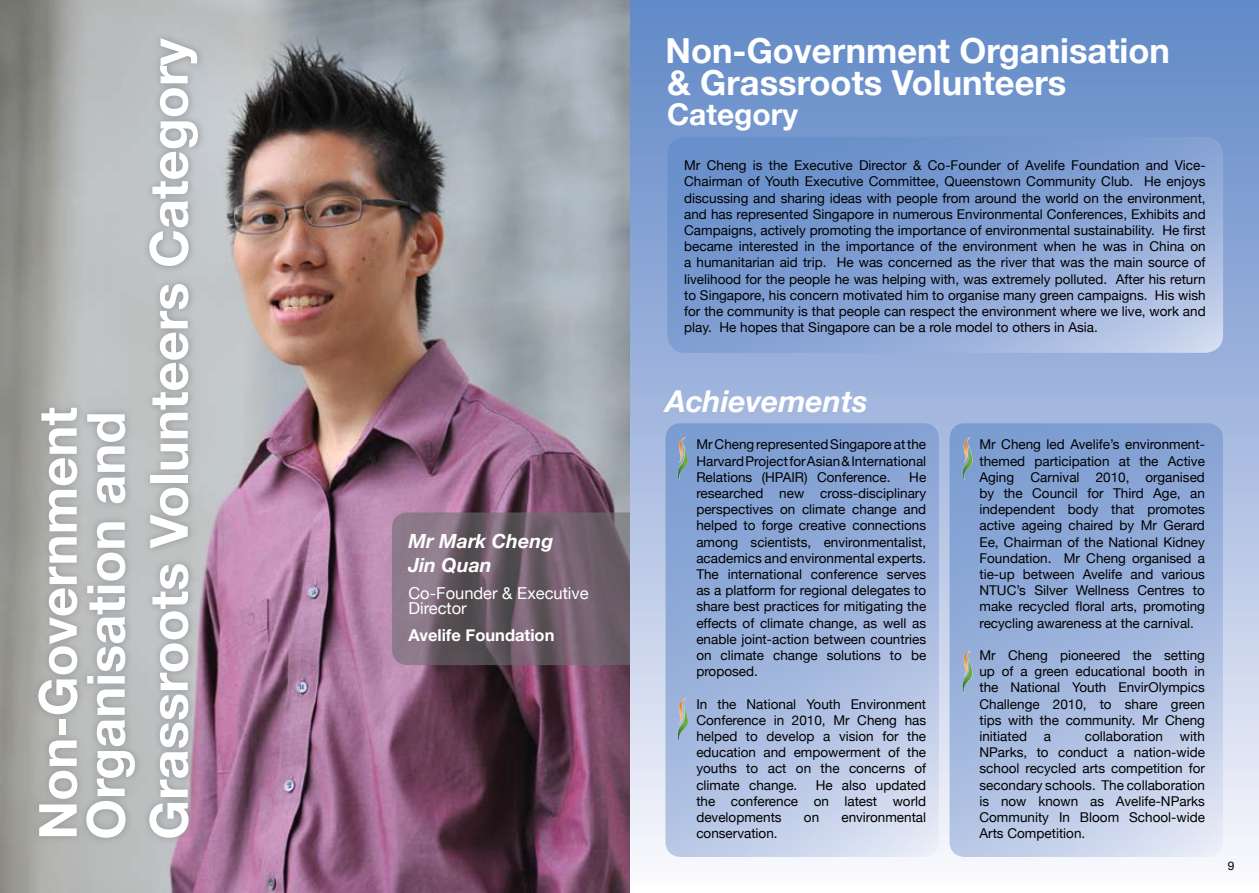
<style>
.page{position:relative;width:1259px;height:893px;background:#fff}
.page>*{position:absolute;margin:0;border:0;box-sizing:border-box;transform-origin:0 0}
.t1{font:700 52.5px/48px "Helvetica Neue";color:#fff}
.t2{font:700 34.5px "Helvetica Neue";color:#fff}
.t3{font:italic 700 30px "Helvetica Neue";color:#fff}
.t4{font:700 30px "Helvetica Neue";color:#fff}
.t5{font:italic 700 19.5px/23.4px "Helvetica Neue";color:#fff}
.t6{font:16.5px/15px "Helvetica Neue";color:#fff}
.t7{font:700 16.5px "Helvetica Neue";color:#fff}
.t8{font:13.5px/16.2px "Helvetica Neue";color:#000;text-align:justify}
.t9{font:12px "Helvetica Neue";color:#000}
</style>
<div class="page">
<div style="left:629px;top:0;width:630px;height:892px;background:linear-gradient(to bottom,#5d85c6,#f8f6fc)"></div>
<img style="left:0;top:0;width:629px;height:893px">
<svg style="left:392px;top:512px;width:237px;height:153px;background:#71616d"></svg>
<svg style="left:30px;top:29px;width:175px;height:815px;background:#abaeae"></svg>
<svg style="left:667px;top:137px;width:556px;height:216px;background:#86a3d4"></svg>
<svg style="left:665px;top:423px;width:274px;height:434px;background:#a1b6dd"></svg>
<svg style="left:949px;top:423px;width:274px;height:434px;background:#a1b6dd"></svg>
<img style="left:677px;top:444px;width:11px;height:36px">
<img style="left:678px;top:437px;width:8px;height:26px">
<img style="left:962px;top:444px;width:11px;height:36px">
<img style="left:963px;top:437px;width:8px;height:26px">
<img style="left:677px;top:705px;width:11px;height:36px">
<img style="left:678px;top:698px;width:8px;height:26px">
<img style="left:962px;top:658px;width:11px;height:35px">
<img style="left:963px;top:650px;width:8px;height:26px">
<h1 class="t1" style="left:33px;top:840px;width:434px;rotate:-90deg">Non-Government<br>Organisation and</h1>
<h1 class="t1" style="left:144px;top:840px;width:803px;rotate:-90deg">Grassroots Volunteers Category</h1>
<h2 class="t2" style="left:665px;top:29px;width:506px">Non-Government Organisation</h2>
<h2 class="t2" style="left:667px;top:62px;width:401px">&amp; Grassroots Volunteers</h2>
<h3 class="t4" style="left:667px;top:96px;width:133px">Category</h3>
<p class="t8" style="left:684px;top:157px;width:523px">Mr Cheng is the Executive Director &amp; Co-Founder of Avelife Foundation and Vice-Chairman of Youth Executive Committee, Queenstown Community Club. He enjoys discussing and sharing ideas with people from around the world on the environment, and has represented Singapore in numerous Environmental Conferences, Exhibits and Campaigns, actively promoting the importance of environmental sustainability. He first became interested in the importance of the environment when he was in China on a humanitarian aid trip. He was concerned as the river that was the main source of livelihood for the people he was helping with, was extremely polluted. After his return to Singapore, his concern motivated him to organise many green campaigns. His wish for the community is that people can respect the environment where we live, work and play. He hopes that Singapore can be a role model to others in Asia.</p>
<h3 class="t3" style="left:665px;top:382px;width:204px">Achievements</h3>
<p class="t8" style="left:696px;top:436px;width:231px">Mr Cheng represented Singapore at the Harvard Project for Asian &amp; International Relations (HPAIR) Conference.</p>
<p class="t8" style="left:979px;top:436px;width:227px">Mr Cheng led Avelife’s environment&shy;themed participation at the Active Aging Carnival 2010, organised by the Council for Third Age, an independent body that promotes active ageing chaired by Mr Gerard Ee, Chairman of the National Kidney Foundation. Mr Cheng organised a tie-up between Avelife and various NTUC’s Silver Wellness Centres to make recycled floral arts, promoting recycling awareness at the carnival.</p>
<p class="t8" style="left:979px;top:647px;width:227px">Mr Cheng pioneered the setting up of a green educational booth in the National Youth EnvirOlympics Challenge 2010, to share green tips with the community. Mr Cheng initiated a</p>
<p class="t8" style="left:696px;top:469px;width:231px;text-indent:213px">He researched new cross-disciplinary perspectives on climate change and helped to forge creative connections among scientists, environmentalist, academics and environmental experts.<br>The international conference serves as a platform for regional delegates to share best practices for mitigating the effects of climate change, as well as enable joint-action between countries on climate change solutions to be proposed.</p>
<p class="t8" style="left:696px;top:695px;width:231px">In the National Youth Environment Conference in 2010, Mr Cheng has helped to develop a vision for the education and empowerment of the youths to act on the concerns of climate change.</p>
<h3 class="t5" style="left:408px;top:529px;width:146px">Mr Mark Cheng<br>Jin Quan</h3>
<p class="t6" style="left:408px;top:585px;width:182px">Co-Founder &amp; Executive<br>Director</p>
<p class="t7" style="left:408px;top:624px;width:148px">Avelife Foundation</p>
<p class="t8" style="left:979px;top:728px;width:227px;text-indent:105px">collaboration with NParks, to conduct a nation-wide school recycled arts competition for secondary schools. The collaboration is now known as Avelife-NParks Community In Bloom School-wide Arts Competition.</p>
<p class="t8" style="left:696px;top:776px;width:231px;text-indent:119px">He also updated the conference on latest world developments</p>
<p class="t8" style="left:804px;top:809px;width:17px">on</p>
<p class="t8" style="left:841px;top:809px;width:86px">environmental</p>
<p class="t8" style="left:696px;top:825px;width:83px">conservation.</p>
<p class="t9" style="left:1227px;top:859px;width:8px">9</p>
</div>
